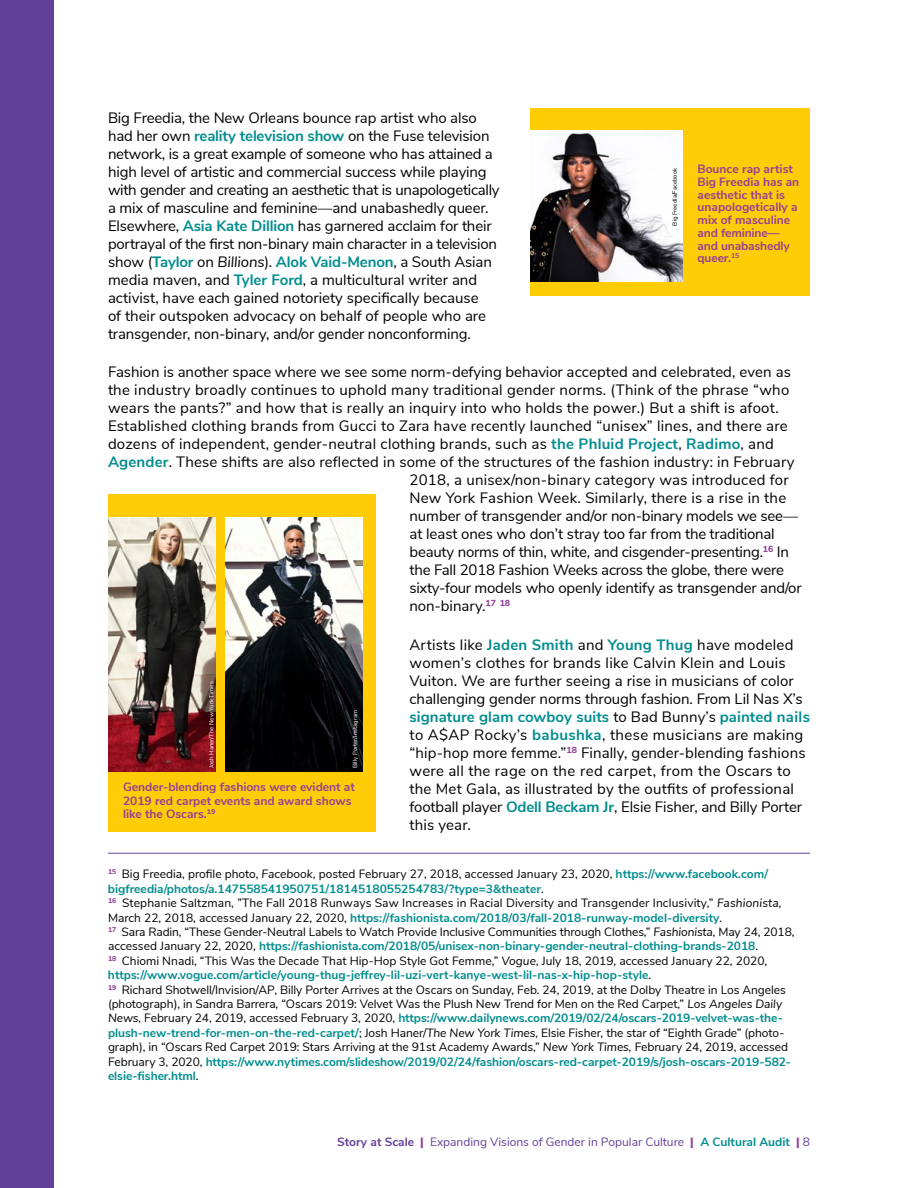
<style>
.page{position:relative;width:918px;height:1188px;background:#fff}
.page>*{position:absolute;margin:0;border:0;box-sizing:border-box;transform-origin:0 0}
.t1{font:15px/18px "Nunito Sans";color:#000}
.t2{font:12px/14.4px "Nunito Sans";letter-spacing:-.005em;color:#000}
.t3{font:700 12px/12.8px "Nunito Sans";color:#944096}
.t4{font:12px "Nunito Sans";color:#634099}
.t5{font:6px "Nunito Sans";color:#fff}
.t6{font:6px "Nunito Sans";color:#000}
.s1{font-weight:700;color:#028d8e}
.s2{font-style:italic}
.s3{font-weight:700}
.s4{font-weight:900;color:#944096}
.s5{font-weight:700;color:#038c8f}
</style>
<div class="page">
<div style="left:0;top:0;width:54px;height:1188px;background:#634099"></div>
<hr style="left:108px;top:853px;width:702px;height:1px;background:#63439a">
<div style="left:530px;top:108px;width:280px;height:187px;background:#ffcc05"></div>
<img style="left:530px;top:130px;width:152px;height:151px">
<div style="left:108px;top:495px;width:268px;height:337px;background:#ffcc05"></div>
<img style="left:225px;top:517px;width:137px;height:254px">
<img style="left:108px;top:517px;width:108px;height:254px">
<p class="t1" style="left:108px;top:108px;width:393px">Big Freedia, the New Orleans bounce rap artist who also had her own <span class="s1">reality television show</span> on the Fuse television network, is a great example of someone who has attained a high level of artistic and commercial success while playing with gender and creating an aesthetic that is unapologetically a mix of masculine and feminine—and unabashedly queer.<br>Elsewhere, <span class="s1">Asia Kate Dillion</span> has garnered acclaim for their portrayal of the first non-binary main character in a television show (<span class="s1">Taylor</span> on <span class="s2">Billions</span>). <span class="s1">Alok Vaid-Menon</span>, a South Asian media maven, and <span class="s1">Tyler Ford</span>, a multicultural writer and activist, have each gained notoriety specifically because<br>of their outspoken advocacy on behalf of people who are transgender, non-binary, and/or gender nonconforming.</p>
<p class="t1" style="left:108px;top:362px;width:684px">Fashion is another space where we see some norm-defying behavior accepted and celebrated, even as</p>
<p class="t1" style="left:108px;top:380px;width:683px">the industry broadly continues to uphold many traditional gender norms. (Think of the phrase “who</p>
<p class="t1" style="left:108px;top:398px;width:672px">wears the pants?” and how that is really an inquiry into who holds the power.) But a shift is afoot.</p>
<p class="t1" style="left:108px;top:416px;width:681px">Established clothing brands from Gucci to Zara have recently launched “unisex” lines, and there are</p>
<p class="t1" style="left:108px;top:434px;width:667px">dozens of independent, gender-neutral clothing brands, such as <span class="s1">the Phluid Project</span>, <span class="s1">Radimo</span>, and</p>
<p class="t1" style="left:108px;top:452px;width:688px"><span class="s1">Agender</span>. These shifts are also reflected in some of the structures of the fashion industry: in February</p>
<p class="t1" style="left:410px;top:470px;width:381px">2018, a unisex/non-binary category was introduced for</p>
<p class="t1" style="left:410px;top:488px;width:378px">New York Fashion Week. Similarly, there is a rise in the</p>
<p class="t1" style="left:410px;top:506px;width:390px">number of transgender and/or non-binary models we see—</p>
<p class="t1" style="left:410px;top:524px;width:367px">at least ones who don’t stray too far from the traditional</p>
<p class="t1" style="left:410px;top:542px;width:381px">beauty norms of thin, white, and cisgender-presenting.<sup>16</sup> In</p>
<p class="t1" style="left:410px;top:560px;width:376px">the Fall 2018 Fashion Weeks across the globe, there were</p>
<p class="t1" style="left:410px;top:578px;width:394px">sixty-four models who openly identify as transgender and/or</p>
<p class="t1" style="left:410px;top:596px;width:102px">non-binary. <sup>17</sup> <sup>18</sup></p>
<p class="t1" style="left:410px;top:635px;width:402px">Artists like <span class="s1">Jaden Smith</span> and <span class="s1">Young Thug</span> have modeled women’s clothes for brands like Calvin Klein and Louis Vuiton. We are further seeing a rise in musicians of color challenging gender norms through fashion. From Lil Nas X’s <span class="s1">signature glam cowboy suits</span> to Bad Bunny’s <span class="s1">painted nails </span>to A$AP Rocky’s <span class="s1">babushka</span>, these musicians are making “hip-hop more femme.”<sup>18</sup> Finally, gender-blending fashions were all the rage on the red carpet, from the Oscars to the Met Gala, as illustrated by the outfits of professional football player <span class="s1">Odell Beckam Jr</span>, Elsie Fisher, and Billy Porter this year.</p>
<p class="t2" style="left:108px;top:866px;width:688px"><sup>15</sup> Big Freedia, profile photo, <span class="s2">Facebook,</span> posted February 27, 2018, accessed January 23, 2020, <span class="s1">https://www.facebook.com/ bigfreedia/photos/a.147558541950751/1814518055254783/?type=3&amp;theater</span>.<br><sup>16</sup> Stephanie Saltzman, ”The Fall 2018 Runways Saw Increases in Racial Diversity and Transgender Inclusivity,” <span class="s2">Fashionista, </span>March 22, 2018, accessed January 22, 2020, <span class="s1">https://fashionista.com/2018/03/fall-2018-runway-model-diversity</span>.<br><sup>17</sup> Sara Radin, “These Gender-Neutral Labels to Watch Provide Inclusive Communities through Clothes,” <span class="s2">Fashionista,</span> May 24, 2018, accessed January 22, 2020, <span class="s1">https://fashionista.com/2018/05/unisex-non-binary-gender-neutral-clothing-brands-2018</span>.<br><sup>18</sup> Chiomi Nnadi, “This Was the Decade That Hip-Hop Style Got Femme,” <span class="s2">Vogue,</span> July 18, 2019, accessed January 22, 2020, <span class="s1">https://www.vogue.com/article/young-thug-jeffrey-lil-uzi-vert-kanye-west-lil-nas-x-hip-hop-style</span>.<br><sup>19</sup> Richard Shotwell/Invision/AP, Billy Porter Arrives at the Oscars on Sunday, Feb. 24, 2019, at the Dolby Theatre in Los Angeles (photograph), in Sandra Barrera, “Oscars 2019: Velvet Was the Plush New Trend for Men on the Red Carpet,” <span class="s2">Los Angeles Daily News,</span> February 24, 2019, accessed February 3, 2020, <span class="s1">https://www.dailynews.com/2019/02/24/oscars-2019-velvet-was-the&shy;plush-new-trend-for-men-on-the-red-carpet/</span>; Josh Haner/<span class="s2">The New York Times,</span> Elsie Fisher, the star of “Eighth Grade” (photo&shy;graph), in “Oscars Red Carpet 2019: Stars Arriving at the 91st Academy Awards,” <span class="s2">New York Times,</span> February 24, 2019, accessed February 3, 2020, <span class="s1">https://www.nytimes.com/slideshow/2019/02/24/fashion/oscars-red-carpet-2019/s/josh-oscars-2019-582- elsie-fisher.html</span>.</p>
<p class="t3" style="left:698px;top:162px;width:103px">Bounce rap artist<br>Big Freedia has an aesthetic that is unapologetically a mix of masculine and feminine— and unabashedly queer.<sup>15</sup></p>
<p class="t6" style="left:670px;top:226px;width:59px;rotate:-90deg">Big Freedia/Facebook</p>
<p class="t5" style="left:207px;top:768px;width:88px;rotate:-90deg">Josh Haner/The New York Times</p>
<p class="t5" style="left:351px;top:768px;width:60px;rotate:-90deg">Billy Porter/Instagram</p>
<p class="t3" style="left:123px;top:780px;width:233px;line-height:13.5px">Gender-blending fashions were evident at<br>2019 red carpet events and award shows like the Oscars.<sup>19</sup></p>
<p class="t4" style="left:337px;top:1133px;width:474px"><span class="s3">Story at Scale</span> <span class="s4">|</span> Expanding Visions of Gender in Popular Culture <span class="s4">|</span> <span class="s5">A Cultural Audit</span> <span class="s4">|</span> 8</p>
</div>
